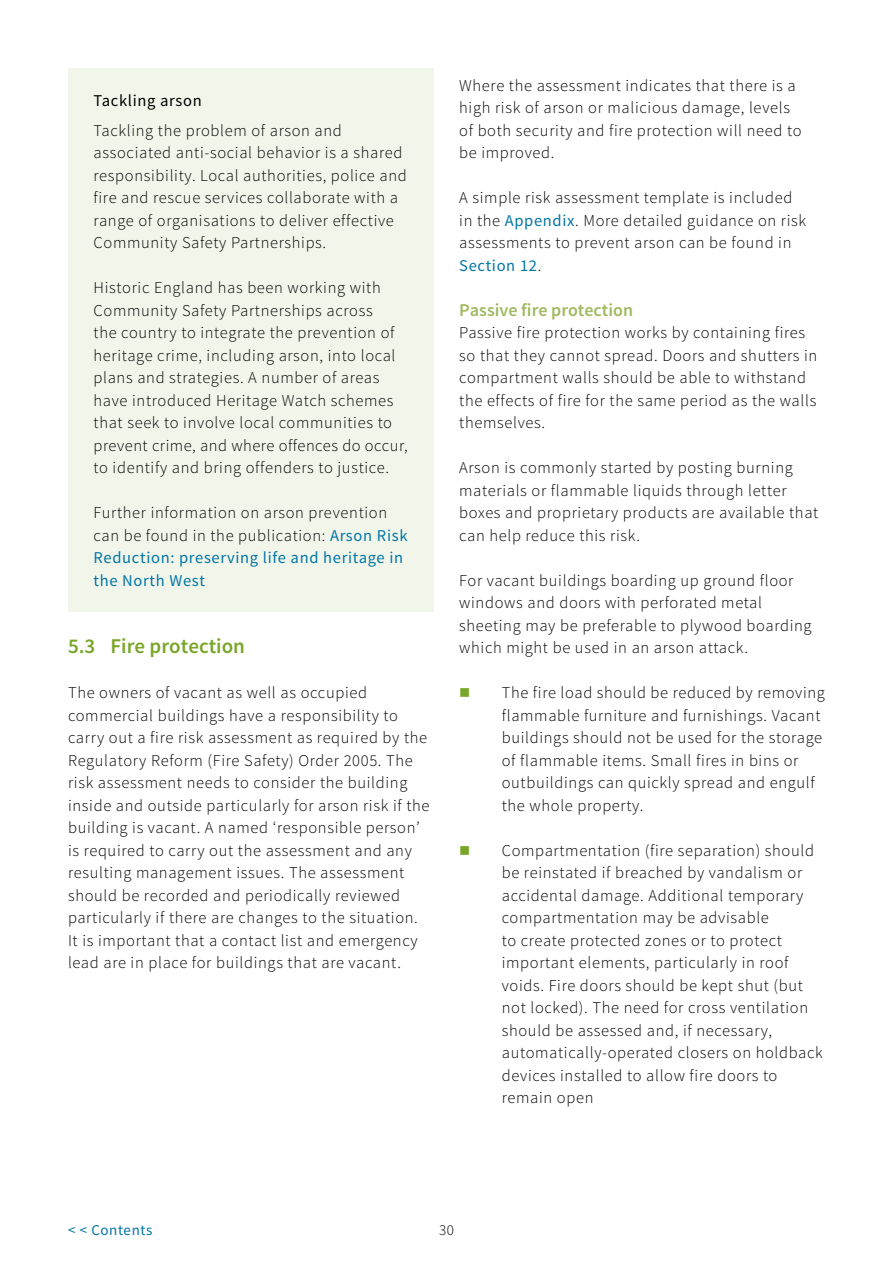
<style>
.page{position:relative;width:893px;height:1263px;background:#fff}
.page>*{position:absolute;margin:0;border:0;box-sizing:border-box;transform-origin:0 0}
.Heading_1{font:600 21px "Source Sans Pro";color:#79a629}
.Heading_2{font:600 18px "Source Sans Pro";color:#a0b95e}
.Body_text{font:300 16.5px/22.5px "Source Sans Pro";letter-spacing:.04em;color:#000}
.t1{font:16.5px/22.5px "Source Sans Pro";letter-spacing:.04em;color:#0075a7}
.Body_text-2{font:16.5px "Source Sans Pro";letter-spacing:.04em;color:#000}
.t2{font:15px "Source Sans Pro";letter-spacing:.04em;color:#0075a7}
.t3{font:300 15px "Source Sans Pro";color:#000}
.s1{font-weight:400;color:#0075a7}
</style>
<div class="page">
<div style="left:68px;top:68px;width:366px;height:543px;background:#f2f6ea"></div>
<p class="Body_text-2" style="left:94px;top:90px;width:110px">Tackling arson</p>
<p class="Body_text" style="left:94px;top:119px;width:315px">Tackling the problem of arson and associated anti-social behavior is a shared responsibility. Local authorities, police and fire and rescue services collaborate with a range of organisations to deliver effective Community Safety Partnerships.</p>
<p class="Body_text" style="left:94px;top:276px;width:316px">Historic England has been working with Community Safety Partnerships across<br>the country to integrate the prevention of heritage crime, including arson, into local plans and strategies. A number of areas have introduced Heritage Watch schemes that seek to involve local communities to prevent crime, and where offences do occur, to identify and bring offenders to justice.</p>
<p class="Body_text" style="left:94px;top:501px;width:315px">Further information on arson prevention can be found in the publication: <span class="s1">Arson Risk</span></p>
<p class="t1" style="left:94px;top:547px;width:311px">Reduction: preserving life and heritage in the North West</p>
<p class="Heading_1" style="left:68px;top:633px;width:179px">5.3 Fire protection</p>
<p class="Body_text" style="left:68px;top:681px;width:363px">The owners of vacant as well as occupied commercial buildings have a responsibility to carry out a fire risk assessment as required by the Regulatory Reform (Fire Safety) Order 2005. The risk assessment needs to consider the building inside and outside particularly for arson risk if the building is vacant. A named ‘responsible person’ is required to carry out the assessment and any resulting management issues. The assessment should be recorded and periodically reviewed particularly if there are changes to the situation.<br>It is important that a contact list and emergency lead are in place for buildings that are vacant.</p>
<p class="Body_text" style="left:459px;top:74px;width:344px">Where the assessment indicates that there is a high risk of arson or malicious damage, levels of both security and fire protection will need to be improved.</p>
<p class="Body_text" style="left:459px;top:186px;width:348px">A simple risk assessment template is included in the <span class="s1">Appendix</span>. More detailed guidance on risk assessments to prevent arson can be found in <span class="s1">Section 12</span>.</p>
<p class="Heading_2" style="left:459px;top:298px;width:175px">Passive fire protection</p>
<p class="Body_text" style="left:459px;top:321px;width:360px">Passive fire protection works by containing fires so that they cannot spread. Doors and shutters in compartment walls should be able to withstand the effects of fire for the same period as the walls themselves.</p>
<p class="Body_text" style="left:459px;top:456px;width:361px">Arson is commonly started by posting burning materials or flammable liquids through letter boxes and proprietary products are available that can help reduce this risk.</p>
<p class="Body_text" style="left:459px;top:569px;width:354px">For vacant buildings boarding up ground floor windows and doors with perforated metal sheeting may be preferable to plywood boarding which might be used in an arson attack.</p>
<p class="Body_text" style="left:502px;top:681px;width:325px">The fire load should be reduced by removing flammable furniture and furnishings. Vacant buildings should not be used for the storage of flammable items. Small fires in bins or outbuildings can quickly spread and engulf the whole property.</p>
<p class="Body_text" style="left:502px;top:839px;width:323px">Compartmentation (fire separation) should be reinstated if breached by vandalism or accidental damage. Additional temporary compartmentation may be advisable<br>to create protected zones or to protect important elements, particularly in roof voids. Fire doors should be kept shut (but not locked). The need for cross ventilation should be assessed and, if necessary, automatically-operated closers on holdback devices installed to allow fire doors to remain open</p>
<p class="t2" style="left:68px;top:1220px;width:86px">&lt; &lt; Contents</p>
<p class="t3" style="left:439px;top:1220px;width:16px">30</p>
</div>
